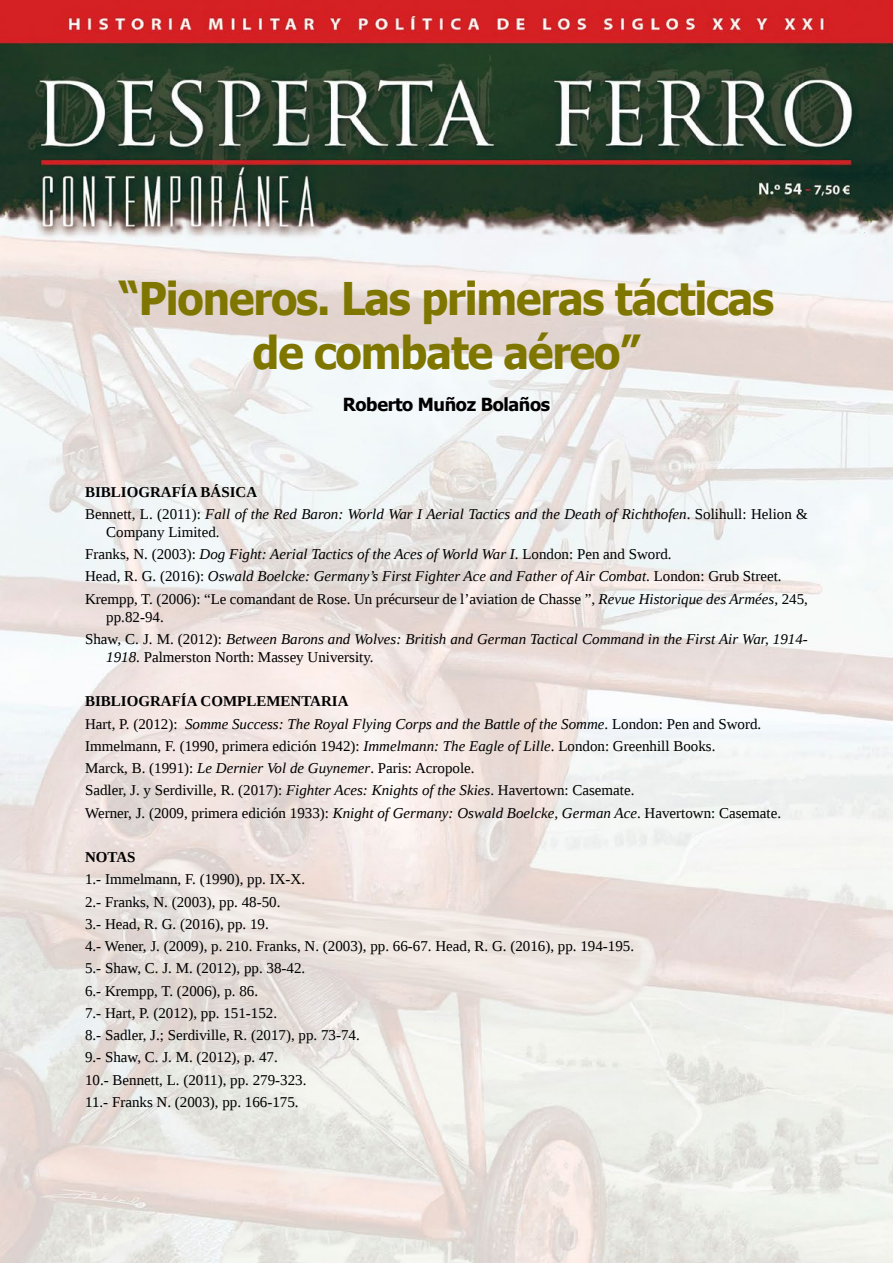
<style>
.page{position:relative;width:893px;height:1263px;background:#fff}
.page>*{position:absolute;margin:0;border:0;box-sizing:border-box;transform-origin:0 0}
.t1{font:700 45px/54px "Tahoma";letter-spacing:-.025em;color:#7f7600;text-align:center;scale:.95 1}
.t2{font:700 18px "Tahoma";letter-spacing:-.02em;color:#000}
.t3{font:15px/22.2px "Liberation Serif";color:#000}
.t4{font:italic 15px/22.2px "Liberation Serif";color:#000}
.t5{font:700 15px "Liberation Serif";color:#000}
.s1{font-weight:700;font-style:normal}
.s2{font-style:normal}
.s3{font-style:italic}
.s4{font-weight:700}
</style>
<div class="page">
<img style="left:0;top:0;width:893px;height:1263px">
<h1 class="t1" style="left:119px;top:274px;width:691px">“Pioneros. Las primeras tácticas de combate aéreo”</h1>
<p class="t2" style="left:343px;top:396px;width:209px">Roberto Muñoz Bolaños</p>
<p class="t4" style="left:85px;top:480px;width:724px"><span class="s1">BIBLIOGRAFÍA BÁSICA<br></span><span class="s2">Bennett, L. (2011):</span> Fall of the Red Baron: World War I Aerial Tactics and the Death of Richthofen<span class="s2">. Solihull: Helion &amp;</span></p>
<p class="t3" style="left:85px;top:522px;width:724px;text-indent:21px">Company Limited.<br>Franks, N. (2003): <span class="s3">Dog Fight: Aerial Tactics of the Aces of World War I</span>. London: Pen and Sword.<br>Head, R. G. (2016): <span class="s3">Oswald Boelcke: Germany’s First Fighter Ace and Father of Air Combat</span>. London: Grub Street.<br>Krempp, T. (2006): “Le comandant de Rose. Un précurseur de l’aviation de Chasse ”, <span class="s3">Revue Historique des Armées</span>, 245,</p>
<p class="t4" style="left:85px;top:605px;width:724px;text-indent:21px"><span class="s2">pp.82-94.<br>Shaw, C. J. M. (2012):</span> Between Barons and Wolves: British and German Tactical Command in the First Air War, 1914-</p>
<p class="t3" style="left:106px;top:647px;width:269px"><span class="s3">1918</span>. Palmerston North: Massey University.</p>
<p class="t3" style="left:85px;top:692px;width:698px"><span class="s4">BIBLIOGRAFÍA COMPLEMENTARIA<br></span>Hart, P. (2012): <span class="s3">Somme Success: The Royal Flying Corps and the Battle of the Somme</span>. London: Pen and Sword.<br>Immelmann, F. (1990, primera edición 1942): <span class="s3">Immelmann: The Eagle of Lille</span>. London: Greenhill Books.<br>Marck, B. (1991): <span class="s3">Le Dernier Vol de Guynemer</span>. Paris: Acropole.<br>Sadler, J. y Serdiville, R. (2017): <span class="s3">Fighter Aces: Knights of the Skies</span>. Havertown: Casemate.<br>Werner, J. (2009, primera edición 1933): <span class="s3">Knight of Germany: Oswald Boelcke, German Ace</span>. Havertown: Casemate.</p>
<p class="t5" style="left:85px;top:848px;width:52px">NOTAS</p>
<p class="t3" style="left:85px;top:868px;width:551px">1.- Immelmann, F. (1990), pp. IX-X.<br>2.- Franks, N. (2003), pp. 48-50.<br>3.- Head, R. G. (2016), pp. 19.<br>4.- Wener, J. (2009), p. 210. Franks, N. (2003), pp. 66-67. Head, R. G. (2016), pp. 194-195.<br>5.- Shaw, C. J. M. (2012), pp. 38-42.<br>6.- Krempp, T. (2006), p. 86.<br>7.- Hart, P. (2012), pp. 151-152.<br>8.- Sadler, J.; Serdiville, R. (2017), pp. 73-74.<br>9.- Shaw, C. J. M. (2012), p. 47.<br>10.- Bennett, L. (2011), pp. 279-323.<br>11.- Franks N. (2003), pp. 166-175.</p>
</div>
